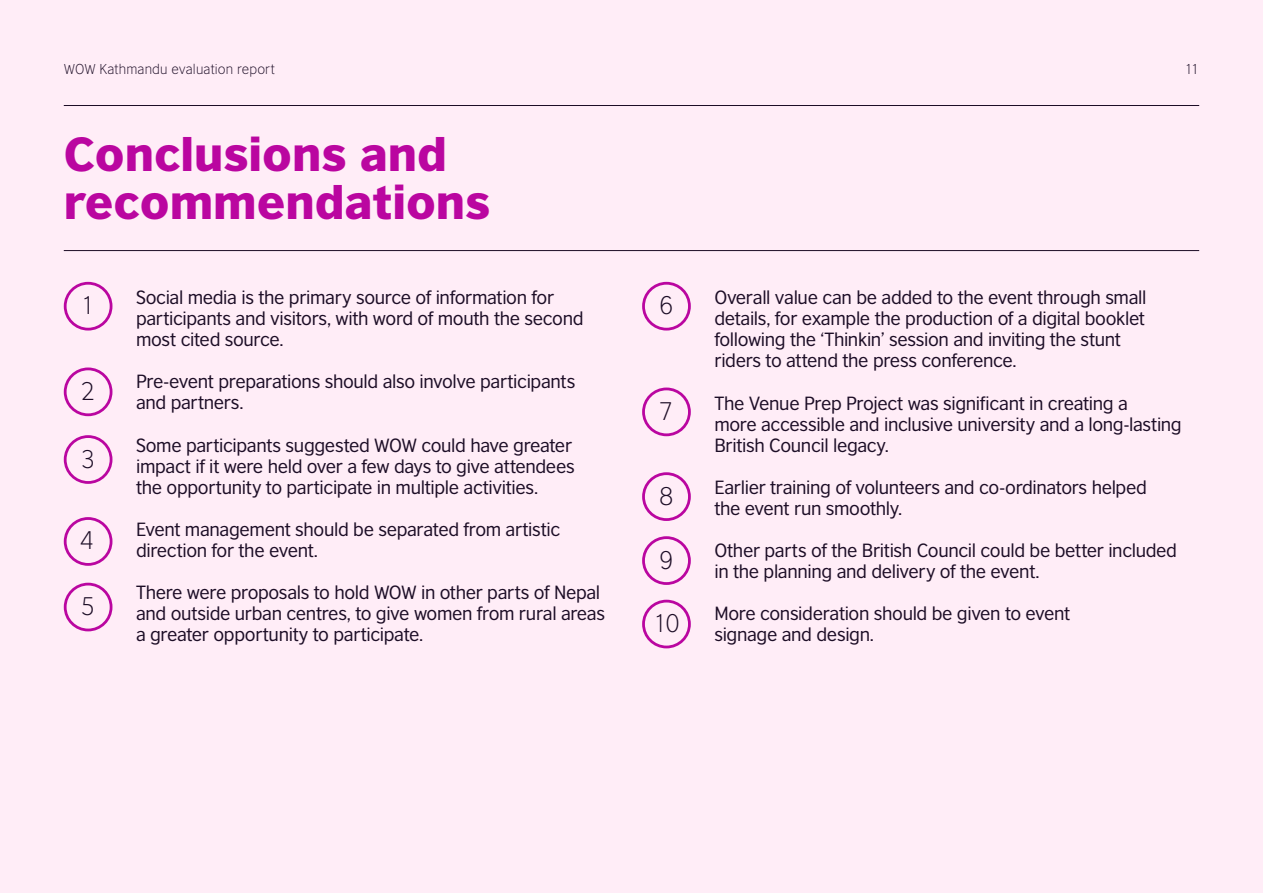
<style>
.page{position:relative;width:1263px;height:893px;background:#ffedf7}
.page>*{position:absolute;margin:0;border:0;box-sizing:border-box;transform-origin:0 0}
.t1{font:900 45px/48px "British Council Sans";color:#ba06a0}
.t2{font:300 24px "British Council Sans";color:#1c0d26}
.t3{font:18px/21px "British Council Sans";letter-spacing:-.02em;color:#1c0d26}
.t4{font:300 13.5px "British Council Sans";letter-spacing:.01em;color:#1c0d26}
</style>
<div class="page">
<hr style="left:64px;top:105px;width:1135px;height:1px;background:#1c0d26">
<hr style="left:64px;top:250px;width:1135px;height:1px;background:#1c0d26">
<div style="left:642px;top:472px;width:49px;height:49px;border:3px solid #ba06a0;border-radius:50%"></div>
<div style="left:642px;top:536px;width:49px;height:49px;border:3px solid #ba06a0;border-radius:50%"></div>
<div style="left:642px;top:600px;width:49px;height:48px;border:3px solid #ba06a0;border-radius:50%"></div>
<div style="left:642px;top:388px;width:49px;height:48px;border:3px solid #ba06a0;border-radius:50%"></div>
<div style="left:64px;top:282px;width:48px;height:49px;border:3px solid #ba06a0;border-radius:50%"></div>
<div style="left:64px;top:367px;width:48px;height:49px;border:3px solid #ba06a0;border-radius:50%"></div>
<div style="left:64px;top:435px;width:48px;height:49px;border:3px solid #ba06a0;border-radius:50%"></div>
<div style="left:64px;top:517px;width:48px;height:49px;border:3px solid #ba06a0;border-radius:50%"></div>
<div style="left:64px;top:583px;width:48px;height:48px;border:3px solid #ba06a0;border-radius:50%"></div>
<div style="left:642px;top:282px;width:49px;height:49px;border:3px solid #ba06a0;border-radius:50%"></div>
<p class="t4" style="left:64px;top:58px;width:213px">WOW Kathmandu evaluation report</p>
<h1 class="t1" style="left:64px;top:125px;width:428px">Conclusions and recommendations</h1>
<h2 class="t2" style="left:81px;top:286px;width:16px">1</h2>
<h2 class="t2" style="left:81px;top:372px;width:16px">2</h2>
<h2 class="t2" style="left:81px;top:439px;width:16px">3</h2>
<h2 class="t2" style="left:80px;top:521px;width:16px">4</h2>
<h2 class="t2" style="left:81px;top:587px;width:16px">5</h2>
<p class="t3" style="left:136px;top:285px;width:449px">Social media is the primary source of information for participants and visitors, with word of mouth the second most cited source.</p>
<p class="t3" style="left:136px;top:370px;width:441px">Pre-event preparations should also involve participants and partners.</p>
<p class="t3" style="left:136px;top:433px;width:440px">Some participants suggested WOW could have greater impact if it were held over a few days to give attendees the opportunity to participate in multiple activities.</p>
<p class="t3" style="left:136px;top:517px;width:426px">Event management should be separated from artistic direction for the event.</p>
<p class="t3" style="left:136px;top:581px;width:470px">There were proposals to hold WOW in other parts of Nepal and outside urban centres, to give women from rural areas a greater opportunity to participate.</p>
<p class="t4" style="left:1185px;top:58px;width:16px">11</p>
<h2 class="t2" style="left:659px;top:286px;width:16px">6</h2>
<h2 class="t2" style="left:659px;top:392px;width:16px">7</h2>
<h2 class="t2" style="left:659px;top:476px;width:16px">8</h2>
<h2 class="t2" style="left:659px;top:540px;width:16px">9</h2>
<h2 class="t2" style="left:653px;top:604px;width:28px">10</h2>
<p class="t3" style="left:714px;top:285px;width:433px">Overall value can be added to the event through small details, for example the production of a digital booklet following the ‘Thinkin’ session and inviting the stunt riders to attend the press conference.</p>
<p class="t3" style="left:714px;top:391px;width:469px">The Venue Prep Project was significant in creating a<br>more accessible and inclusive university and a long-lasting<br>British Council legacy.</p>
<p class="t3" style="left:714px;top:475px;width:434px">Earlier training of volunteers and co-ordinators helped the event run smoothly.</p>
<p class="t3" style="left:714px;top:538px;width:464px">Other parts of the British Council could be better included in the planning and delivery of the event.</p>
<p class="t3" style="left:714px;top:602px;width:358px">More consideration should be given to event signage and design.</p>
</div>
